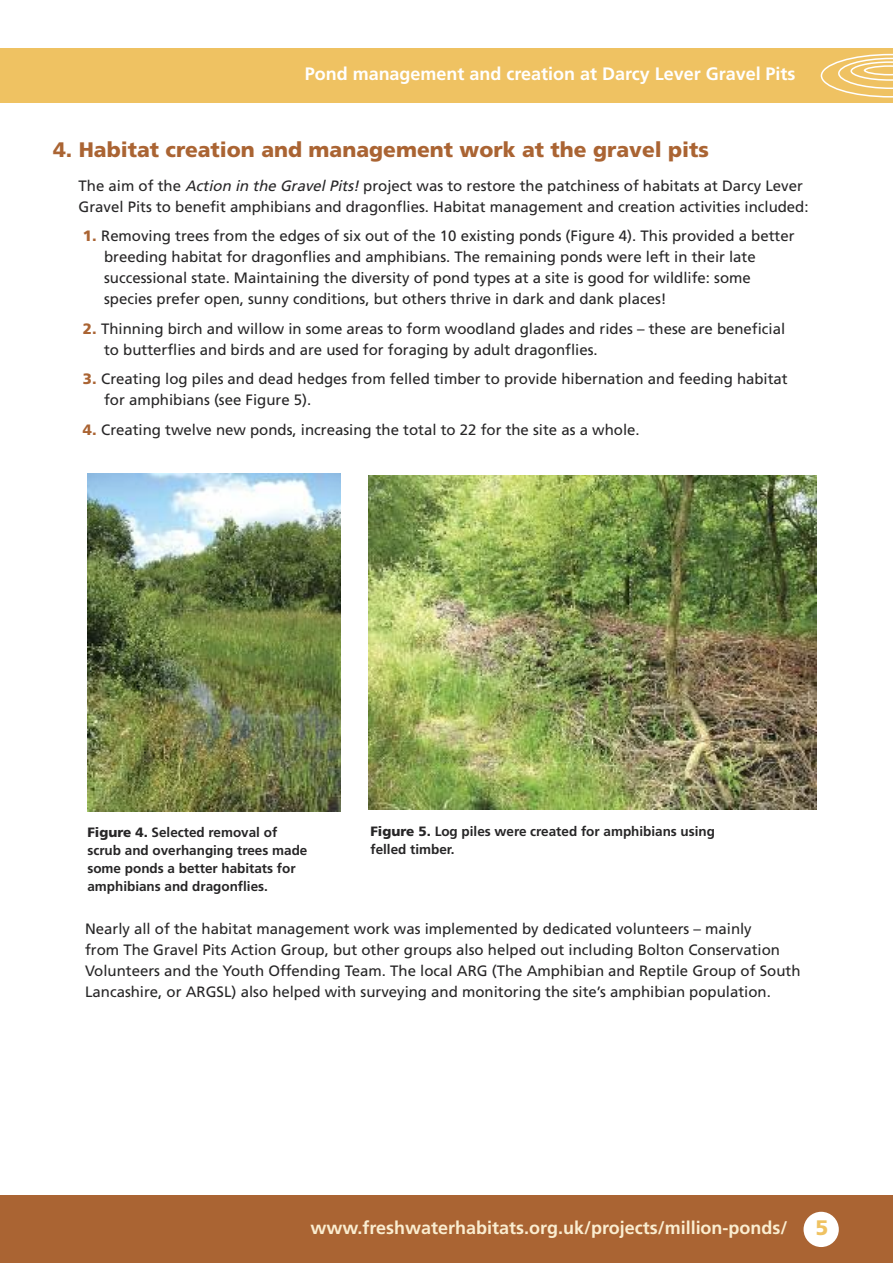
<style>
.page{position:relative;width:893px;height:1263px;background:#fff}
.page>*{position:absolute;margin:0;border:0;box-sizing:border-box;transform-origin:0 0}
.t1{font:900 21px "Frutiger";color:#aa6433}
.t2{font:900 21px "Frutiger";color:#efc262}
.t3{font:700 18px "Frutiger";color:#faedd0}
.t4{font:700 18px "Frutiger";color:#fff}
.t5{font:15px/21px "Frutiger";color:#272627}
.t6{font:700 13.5px/18px "Frutiger";color:#272627}
.s1{font-style:italic}
.s2{font-weight:900;color:#aa6433}
.s3{font-weight:900}
</style>
<div class="page">
<div style="left:0;top:48px;width:893px;height:55px;background:#efc262"></div>
<svg style="left:821px;top:54px;width:72px;height:44px"></svg>
<div style="left:0;top:1195px;width:893px;height:68px;background:#aa6433"></div>
<div style="left:803px;top:1212px;width:36px;height:35px;background:#fff;border-radius:50%"></div>
<img style="left:87px;top:474px;width:253px;height:337px">
<img style="left:368px;top:475px;width:448px;height:334px">
<p class="t4" style="left:305px;top:66px;width:492px">Pond management and creation at Darcy Lever Gravel Pits</p>
<h1 class="t1" style="left:53px;top:141px;width:657px">4. Habitat creation and management work at the gravel pits</h1>
<p class="t5" style="left:79px;top:176px;width:731px">The aim of the <span class="s1">ActionintheGravelPits!</span>project was to restore the patchiness of habitats at Darcy Lever<br>Gravel Pits to benefit amphibians and dragonflies. Habitat management and creation activities included:</p>
<p class="t5" style="left:104px;top:227px;width:692px;text-indent:-21px"><span class="s2">1.</span> Removing trees from the edges of six out of the 10 existing ponds (Figure 4). This provided a better breeding habitat for dragonflies and amphibians. The remaining ponds were left in their late successional state. Maintaining the diversity of pond types at a site is good for wildlife: some species prefer open, sunny conditions, but others thrive in dark and dank places!</p>
<p class="t5" style="left:104px;top:319px;width:683px;text-indent:-21px"><span class="s2">2.</span> Thinning birch and willow in some areas to form woodland glades and rides – these are beneficial to butterflies and birds and are used for foraging by adult dragonflies.</p>
<p class="t5" style="left:104px;top:370px;width:685px;text-indent:-21px"><span class="s2">3.</span> Creating log piles and dead hedges from felled timber to provide hibernation and feeding habitat for amphibians (see Figure 5).</p>
<p class="t5" style="left:83px;top:420px;width:558px"><span class="s2">4.</span> Creating twelve new ponds, increasing the total to 22 for the site as a whole.</p>
<p class="t6" style="left:87px;top:824px;width:221px"><span class="s3">Figure 4.</span> Selected removal of scrub and overhanging trees made some ponds a better habitats for amphibians and dragonflies.</p>
<p class="t6" style="left:370px;top:824px;width:346px"><span class="s3">Figure 5.</span> Log piles were created for amphibians using felled timber.</p>
<p class="t5" style="left:85px;top:919px;width:717px">Nearly all of the habitat management work was implemented by dedicated volunteers – mainly<br>from The Gravel Pits Action Group, but other groups also helped out including Bolton Conservation Volunteers and the Youth Offending Team. The local ARG (The Amphibian and Reptile Group of South Lancashire, or ARGSL) also helped with surveying and monitoring the site’s amphibian population.</p>
<p class="t3" style="left:311px;top:1221px;width:478px">www.freshwaterhabitats.org.uk/projects/million-ponds/</p>
<h1 class="t2" style="left:815px;top:1219px;width:14px">5</h1>
</div>
